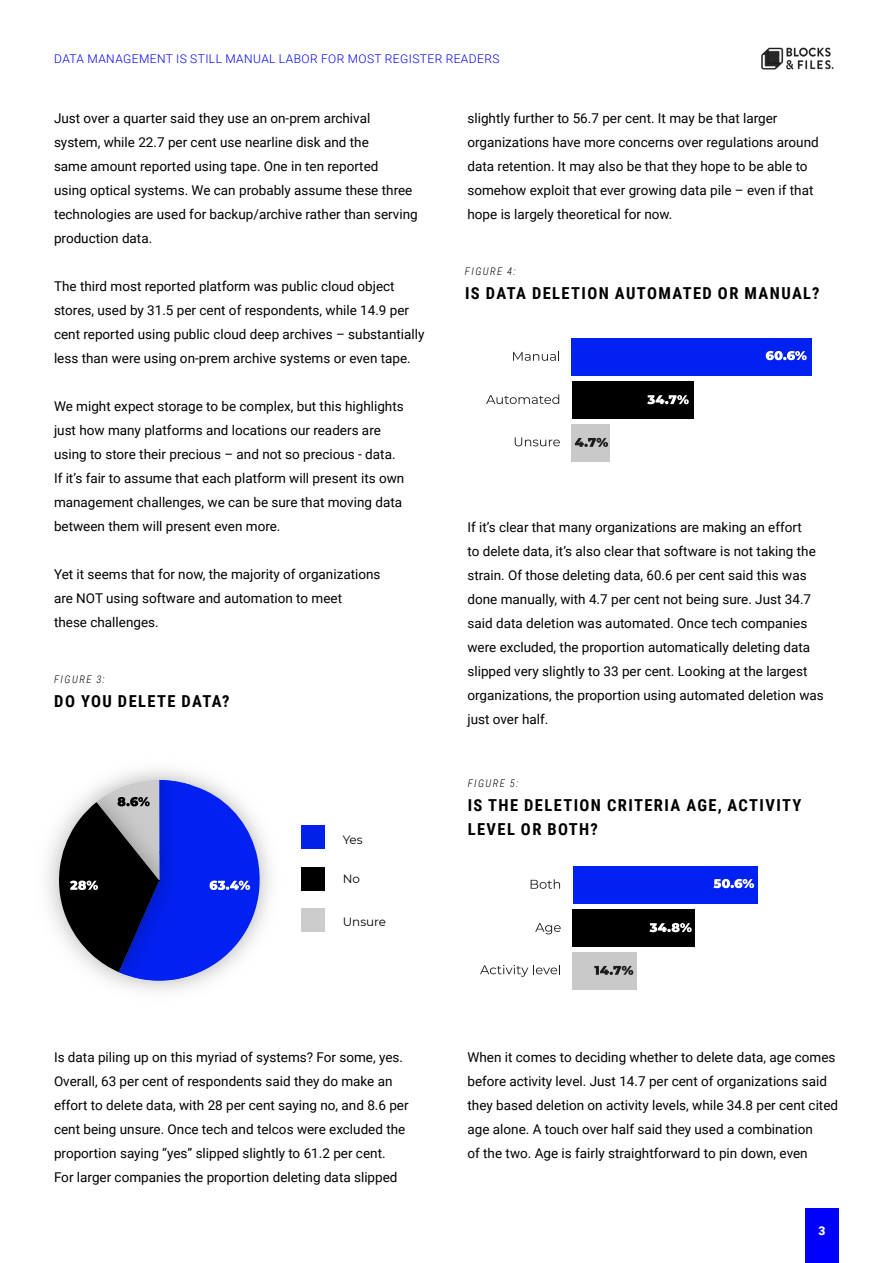
<style>
.page{position:relative;width:893px;height:1263px;background:#fff}
.page>*{position:absolute;margin:0;border:0;box-sizing:border-box;transform-origin:0 0}
.t1{font:700 16.5px/24px "Roboto Condensed";letter-spacing:.085em;color:#000}
.t2{font:13.5px/24px "Roboto";color:#000}
.t3{font:300 12px "Roboto";letter-spacing:.035em;color:#00f}
.t4{font:12px "Montserrat";color:#000}
.t5{font:900 12px "Roboto";color:#fff}
.t6{font:italic 300 10.5px "Roboto Condensed";letter-spacing:.135em;color:#000}
</style>
<div class="page">
<div style="left:805px;top:1209px;width:34px;height:54px;background:#00f"></div>
<img style="left:761px;top:47px;width:73px;height:23px">
<img style="left:120px;top:764px;width:67px;height:7px">
<svg style="left:59px;top:780px;width:207px;height:201px"></svg>
<div style="left:301px;top:825px;width:24px;height:24px;background:#0021e8"></div>
<div style="left:301px;top:908px;width:24px;height:24px;background:#ccc"></div>
<div style="left:301px;top:867px;width:24px;height:24px;background:#000"></div>
<svg style="left:513px;top:351px;width:46px;height:10px"></svg>
<svg style="left:486px;top:394px;width:73px;height:10px"></svg>
<svg style="left:515px;top:437px;width:45px;height:9px"></svg>
<div style="left:572px;top:338px;width:240px;height:38px;background:#0021f2"></div>
<div style="left:572px;top:381px;width:122px;height:38px;background:#000"></div>
<div style="left:572px;top:424px;width:38px;height:37px;background:#c9c9c9"></div>
<svg style="left:575px;top:438px;width:33px;height:9px"></svg>
<svg style="left:766px;top:351px;width:41px;height:9px"></svg>
<svg style="left:647px;top:395px;width:42px;height:9px"></svg>
<svg style="left:531px;top:879px;width:29px;height:10px"></svg>
<svg style="left:535px;top:923px;width:26px;height:11px"></svg>
<svg style="left:480px;top:965px;width:80px;height:12px"></svg>
<div style="left:573px;top:866px;width:184px;height:38px;background:#0021f2"></div>
<div style="left:573px;top:909px;width:122px;height:38px;background:#000"></div>
<div style="left:572px;top:952px;width:65px;height:37px;background:#c9c9c9"></div>
<svg style="left:594px;top:966px;width:39px;height:9px"></svg>
<svg style="left:713px;top:879px;width:41px;height:9px"></svg>
<svg style="left:649px;top:923px;width:43px;height:9px"></svg>
<p class="t3" style="left:54px;top:50px;width:447px">DATA MANAGEMENT IS STILL MANUAL LABOR FOR MOST REGISTER READERS</p>
<p class="t2" style="left:54px;top:106px;width:318px">Just over a quarter said they use an on-prem archival</p>
<p class="t2" style="left:54px;top:130px;width:316px">system, while 22.7 per cent use nearline disk and the</p>
<p class="t2" style="left:54px;top:154px;width:365px">same amount reported using tape. One in ten reported<br>using optical systems. We can probably assume these three technologies are used for backup/archive rather than serving production data.</p>
<p class="t2" style="left:54px;top:274px;width:372px">The third most reported platform was public cloud object stores, used by 31.5 per cent of respondents, while 14.9 per cent reported using public cloud deep archives – substantially less than were using on-prem archive systems or even tape.</p>
<p class="t2" style="left:54px;top:394px;width:352px">We might expect storage to be complex, but this highlights just how many platforms and locations our readers are using to store their precious – and not so precious - data.<br>If it’s fair to assume that each platform will present its own management challenges, we can be sure that moving data between them will present even more.</p>
<p class="t2" style="left:54px;top:562px;width:328px">Yet it seems that for now, the majority of organizations</p>
<p class="t2" style="left:54px;top:586px;width:290px">are NOT using software and automation to meet</p>
<p class="t2" style="left:54px;top:610px;width:106px">these challenges.</p>
<p class="t6" style="left:54px;top:672px;width:52px">FIGURE 3:</p>
<p class="t1" style="left:54px;top:689px;width:177px">DO YOU DELETE DATA?</p>
<p class="t4" style="left:343px;top:831px;width:22px">Yes</p>
<p class="t4" style="left:343px;top:871px;width:19px">No</p>
<p class="t4" style="left:343px;top:914px;width:45px">Unsure</p>
<p class="t2" style="left:467px;top:106px;width:353px">slightly further to 56.7 per cent. It may be that larger organizations have more concerns over regulations around data retention. It may also be that they hope to be able to somehow exploit that ever growing data pile – even if that hope is largely theoretical for now.</p>
<p class="t6" style="left:465px;top:264px;width:52px">FIGURE 4:</p>
<p class="t1" style="left:465px;top:281px;width:356px">IS DATA DELETION AUTOMATED OR MANUAL?</p>
<p class="t2" style="left:467px;top:515px;width:358px">If it’s clear that many organizations are making an effort<br>to delete data, it’s also clear that software is not taking the strain. Of those deleting data, 60.6 per cent said this was done manually, with 4.7 per cent not being sure. Just 34.7 said data deletion was automated. Once tech companies were excluded, the proportion automatically deleting data slipped very slightly to 33 per cent. Looking at the largest organizations, the proportion using automated deletion was just over half.</p>
<p class="t6" style="left:468px;top:776px;width:52px">FIGURE 5:</p>
<p class="t1" style="left:468px;top:792px;width:335px">IS THE DELETION CRITERIA AGE, ACTIVITY<br>LEVEL OR BOTH?</p>
<p class="t2" style="left:54px;top:1045px;width:356px">Is data piling up on this myriad of systems? For some, yes.<br>Overall, 63 per cent of respondents said they do make an effort to delete data, with 28 per cent saying no, and 8.6 per cent being unsure. Once tech and telcos were excluded the proportion saying “yes” slipped slightly to 61.2 per cent.</p>
<p class="t2" style="left:54px;top:1165px;width:345px">For larger companies the proportion deleting data slipped</p>
<p class="t2" style="left:467px;top:1045px;width:372px">When it comes to deciding whether to delete data, age comes before activity level. Just 14.7 per cent of organizations said they based deletion on activity levels, while 34.8 per cent cited age alone. A touch over half said they used a combination<br>of the two. Age is fairly straightforward to pin down, even</p>
<p class="t5" style="left:818px;top:1222px;width:8px">3</p>
</div>
